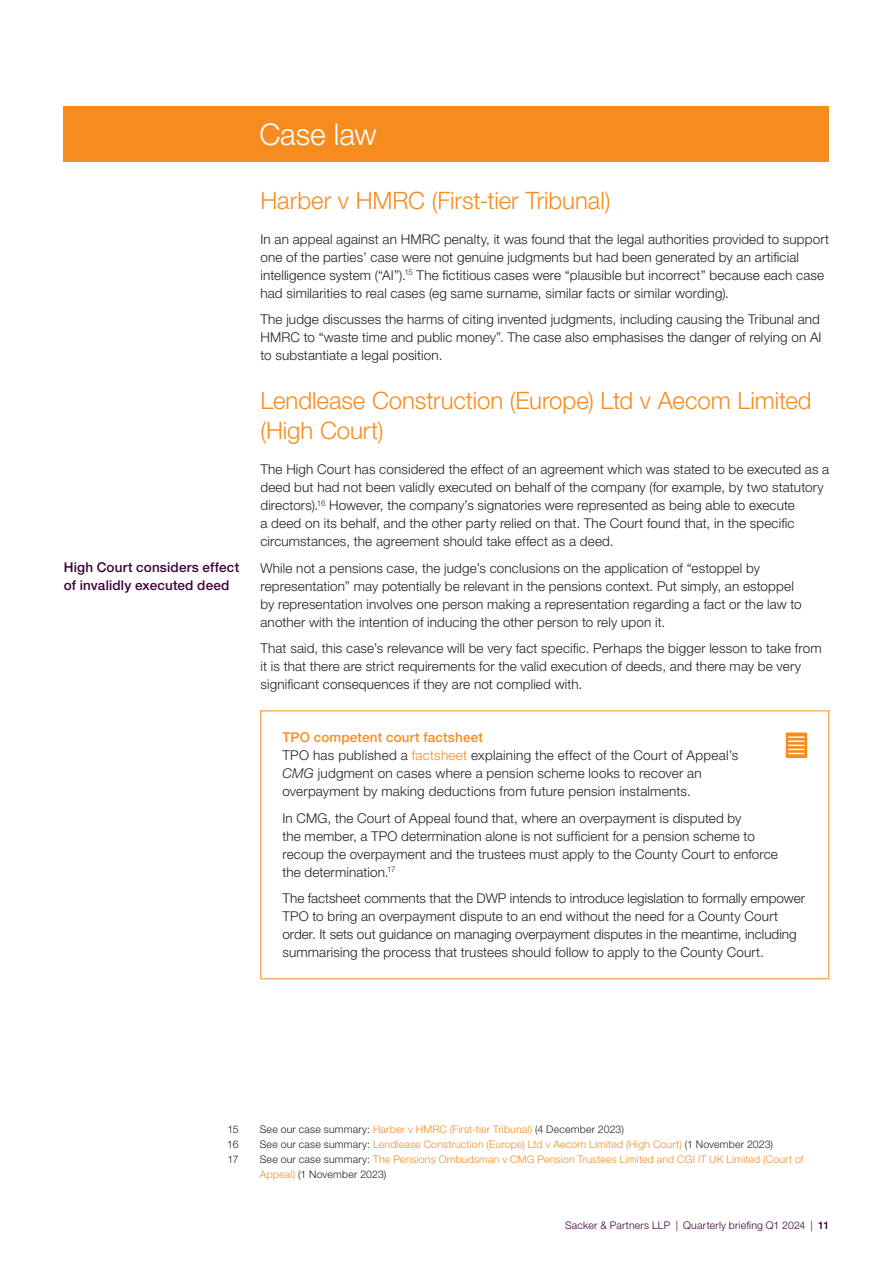
<style>
.page{position:relative;width:893px;height:1263px;background:#fff}
.page>*{position:absolute;margin:0;border:0;box-sizing:border-box;transform-origin:0 0}
.t1{font:300 30px "Helvetica Neue LT Pro";letter-spacing:-.005em;color:#fff}
.Heading_1{font:300 24px/30px "Helvetica Neue LT Pro";letter-spacing:-.005em;color:#f68c1f}
.t2{font:300 13.5px/18px "Helvetica Neue LT Pro";letter-spacing:.01em;color:#231f20}
.Pull_out{font:500 13.5px/18px "Helvetica Neue LT Pro";letter-spacing:.015em;color:#3d003b}
.Heading_3{font:500 13.5px "Helvetica Neue LT Pro";letter-spacing:.015em;color:#f68c1f}
.Footnotes{font:300 10.5px/15px "Helvetica Neue LT Pro";letter-spacing:.02em;color:#f68c1f}
.Footnotes-2{font:300 10.5px "Helvetica Neue LT Pro";letter-spacing:.02em;color:#231f20}
.t3{font:300 10.5px "Helvetica Neue LT Pro";letter-spacing:.02em;color:#3d003b}
.s1{color:#f68c1f}
.s2{font-style:italic}
.s3{color:#231f20}
.s4{font-weight:500}
</style>
<div class="page">
<div style="left:64px;top:106px;width:765px;height:56px;background:#f68c1f"></div>
<svg style="left:786px;top:732px;width:21px;height:26px"></svg>
<p class="Pull_out" style="left:64px;top:558px;width:177px">High Court considers effect of invalidly executed deed</p>
<p class="t1" style="left:259px;top:116px;width:119px">Case law</p>
<p class="Heading_1" style="left:260px;top:184px;width:352px">Harber v HMRC (First-tier Tribunal)</p>
<p class="t2" style="left:260px;top:229px;width:570px">In an appeal against an HMRC penalty, it was found that the legal authorities provided to support one of the parties’ case were not genuine judgments but had been generated by an artificial intelligence system (“AI”).<sup>15</sup> The fictitious cases were “plausible but incorrect” because each case had similarities to real cases (eg same surname, similar facts or similar wording).</p>
<p class="t2" style="left:260px;top:310px;width:563px;text-align:justify">The judge discusses the harms of citing invented judgments, including causing the Tribunal and HMRC to “waste time and public money”. The case also emphasises the danger of relying on AI to substantiate a legal position.</p>
<p class="Heading_1" style="left:260px;top:385px;width:553px">Lendlease Construction (Europe) Ltd v Aecom Limited (High Court)</p>
<p class="t2" style="left:260px;top:460px;width:570px">The High Court has considered the effect of an agreement which was stated to be executed as a deed but had not been validly executed on behalf of the company (for example, by two statutory directors).<sup>16</sup> However, the company’s signatories were represented as being able to execute<br>a deed on its behalf, and the other party relied on that. The Court found that, in the specific circumstances, the agreement should take effect as a deed.</p>
<p class="t2" style="left:260px;top:559px;width:543px">While not a pensions case, the judge’s conclusions on the application of “estoppel by representation” may potentially be relevant in the pensions context. Put simply, an estoppel by representation involves one person making a representation regarding a fact or the law to another with the intention of inducing the other person to rely upon it.</p>
<p class="t2" style="left:260px;top:639px;width:563px">That said, this case’s relevance will be very fact specific. Perhaps the bigger lesson to take from it is that there are strict requirements for the valid execution of deeds, and there may be very significant consequences if they are not complied with.</p>
<p class="Heading_3" style="left:282px;top:729px;width:202px">TPO competent court factsheet</p>
<p class="t2" style="left:282px;top:746px;width:457px">TPO has published a <span class="s1">factsheet</span> explaining the effect of the Court of Appeal’s<br><span class="s2">CMG</span> judgment on cases where a pension scheme looks to recover an overpayment by making deductions from future pension instalments.</p>
<p class="t2" style="left:282px;top:808px;width:497px">In CMG, the Court of Appeal found that, where an overpayment is disputed by<br>the member, a TPO determination alone is not sufficient for a pension scheme to recoup the overpayment and the trustees must apply to the County Court to enforce the determination.<sup>17</sup></p>
<p class="t2" style="left:282px;top:889px;width:524px">The factsheet comments that the DWP intends to introduce legislation to formally empower TPO to bring an overpayment dispute to an end without the need for a County Court order. It sets out guidance on managing overpayment disputes in the meantime, including summarising the process that trustees should follow to apply to the County Court.</p>
<p class="Footnotes-2" style="left:227px;top:1123px;width:13px">15</p>
<p class="Footnotes-2" style="left:260px;top:1123px;width:366px">See our case summary: <span class="s1">Harber v HMRC (First-tier Tribunal)</span> (4 December 2023)</p>
<p class="Footnotes-2" style="left:227px;top:1138px;width:13px">16</p>
<p class="Footnotes" style="left:260px;top:1136px;width:515px"><span class="s3">See our case summary:</span> Lendlease Construction (Europe) Ltd v Aecom Limited (High Court) <span class="s3">(1 November 2023)</span></p>
<p class="Footnotes-2" style="left:228px;top:1153px;width:12px">17</p>
<p class="Footnotes" style="left:260px;top:1151px;width:545px"><span class="s3">See our case summary:</span> The Pensions Ombudsman v CMG Pension Trustees Limited and CGI IT UK Limited (Court of<br>Appeal) <span class="s3">(1 November 2023)</span></p>
<p class="t3" style="left:565px;top:1219px;width:266px">Sacker &amp; Partners LLP | Quarterly briefing Q1 2024 | <span class="s4">11</span></p>
</div>
